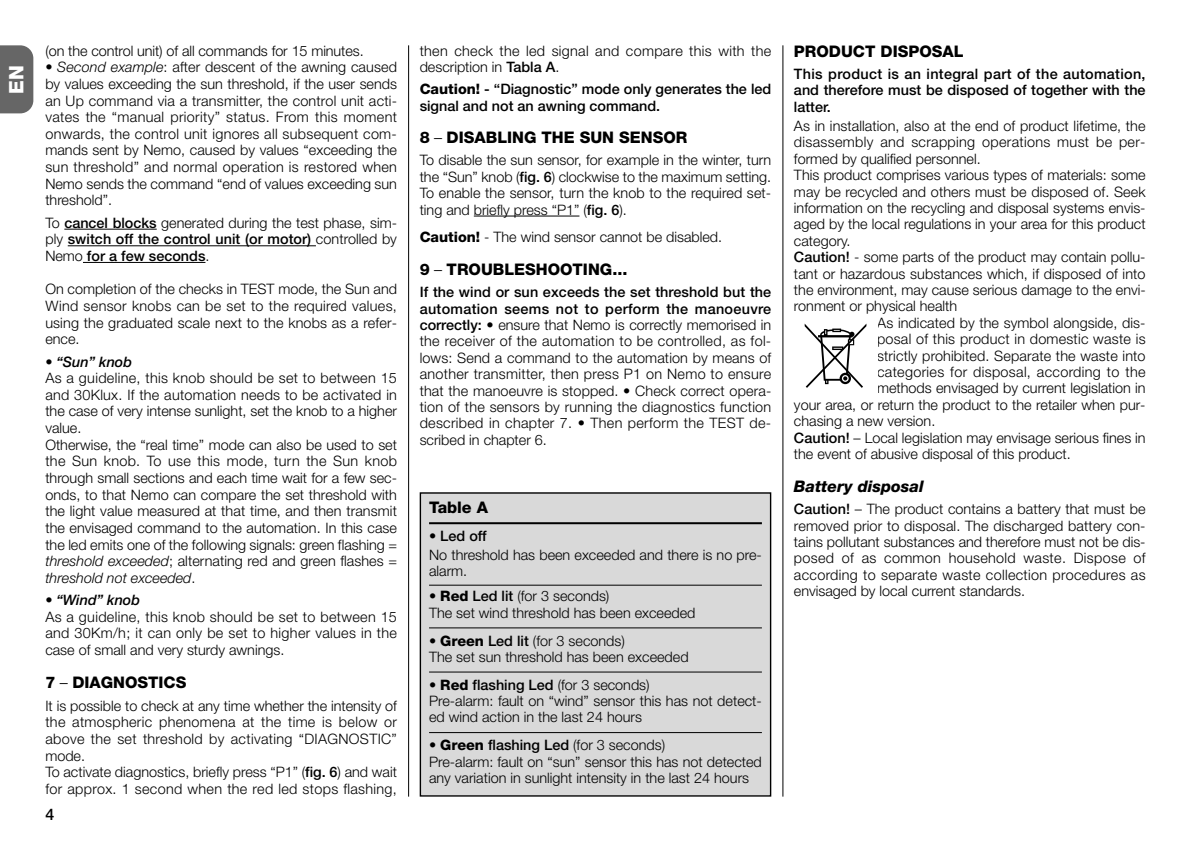
<style>
.page{position:relative;width:1191px;height:842px;background:#fff}
.page>*{position:absolute;margin:0;border:0;box-sizing:border-box;transform-origin:0 0}
.t1{font:800 20px "Helvetica Neue";color:#fff}
.t2{font:800 16px "Helvetica Neue";color:#000}
.t3{font:italic 800 16px "Helvetica Neue";color:#000}
.t4{font:500 16px "Helvetica Neue";color:#000}
.t5{font:300 14.4px/16.6px "Helvetica Neue";color:#000;text-align:justify}
.t6{font:300 14.4px/16.6px "Helvetica Neue";letter-spacing:.02em;color:#000}
.t7{font:500 14.4px/16.4px "Helvetica Neue";color:#000;text-align:justify}
.t8{font:italic 500 14.4px "Helvetica Neue";color:#000}
.s1{font-style:italic}
.s2{font-weight:300}
.s3{font-weight:500}
.s4{font-weight:800}
</style>
<div class="page">
<div style="left:0;top:45px;width:33px;height:68px;background:#666"></div>
<hr style="left:408px;top:45px;width:1px;height:752px;background:#000">
<hr style="left:782px;top:45px;width:1px;height:752px;background:#000">
<hr style="left:64px;top:229px;width:93px;height:1px;background:#000">
<hr style="left:68px;top:245px;width:248px;height:1px;background:#000">
<hr style="left:83px;top:262px;width:122px;height:1px;background:#000">
<hr style="left:474px;top:216px;width:105px;height:1px;background:#000">
<div style="left:421px;top:494px;width:349px;height:301px;background:#d9d9d9"></div>
<div style="left:420px;top:492px;width:351px;height:305px;border:1px solid #000"></div>
<hr style="left:429px;top:522px;width:333px;height:2px;background:#000">
<hr style="left:429px;top:585px;width:333px;height:1px;background:#000">
<hr style="left:429px;top:627px;width:333px;height:1px;background:#000">
<hr style="left:429px;top:671px;width:333px;height:1px;background:#000">
<hr style="left:429px;top:732px;width:333px;height:1px;background:#000">
<svg style="left:804px;top:324px;width:62px;height:64px"></svg>
<h1 class="t1" style="left:9px;top:94px;width:30px;rotate:-90deg">EN</h1>
<p class="t5" style="left:45px;top:44px;width:320px">(on the control unit) of all commands for 15 minutes.</p>
<p class="t5" style="left:45px;top:60px;width:353px">• <span class="s1">Second example</span>: after descent of the awning caused by values exceeding the sun threshold, if the user sends an Up command via a transmitter, the control unit acti&shy;vates the “manual priority” status. From this moment onwards, the control unit ignores all subsequent com&shy;mands sent by Nemo, caused by values “exceeding the sun threshold” and normal operation is restored when Nemo sends the command “end of values exceeding sun threshold”.</p>
<p class="t7" style="left:45px;top:216px;width:353px"><span class="s2">To</span> cancel blocks <span class="s2">generated during the test phase, sim&shy;ply</span> switch off the control unit (or motor) <span class="s2">controlled by Nemo</span> for a few seconds<span class="s2">.</span></p>
<p class="t5" style="left:45px;top:282px;width:353px">On completion of the checks in TEST mode, the Sun and Wind sensor knobs can be set to the required values, using the graduated scale next to the knobs as a refer&shy;ence.</p>
<p class="t8" style="left:45px;top:356px;width:88px">• “Sun” knob</p>
<p class="t5" style="left:45px;top:371px;width:353px;text-align:left">As a guideline, this knob should be set to between 15 and 30Klux. If the automation needs to be activated in the case of very intense sunlight, set the knob to a higher value.<br>Otherwise, the “real time” mode can also be used to set the Sun knob. To use this mode, turn the Sun knob through small sections and each time wait for a few sec&shy;onds, to that Nemo can compare the set threshold with the light value measured at that time, and then transmit the envisaged command to the automation. In this case the led emits one of the following signals: green flashing = <span class="s1">threshold exceeded</span>; alternating red and green flashes = <span class="s1">threshold not exceeded</span>.</p>
<p class="t8" style="left:45px;top:595px;width:96px">• “Wind” knob</p>
<p class="t5" style="left:45px;top:610px;width:353px">As a guideline, this knob should be set to between 15 and 30Km/h; it can only be set to higher values in the case of small and very sturdy awnings.</p>
<p class="t2" style="left:45px;top:677px;width:143px">7 <span class="s2">–</span> DIAGNOSTICS</p>
<p class="t6" style="left:45px;top:699px;width:353px">It is possible to check at any time whether the intensity of the atmospheric phenomena at the time is below or above the set threshold by activating “DIAGNOSTIC” mode.<br>To activate diagnostics, briefly press “P1” (<span class="s3">fig. 6</span>) and wait for approx. 1 second when the red led stops flashing,</p>
<p class="t4" style="left:45px;top:809px;width:10px">4</p>
<p class="t6" style="left:420px;top:44px;width:353px">then check the led signal and compare this with the description in <span class="s3">Tabla A</span>.</p>
<p class="t7" style="left:420px;top:82px;width:353px"><span class="s4">Caution!</span> - “Diagnostic” mode only generates the led signal and not an awning command.</p>
<p class="t2" style="left:420px;top:132px;width:269px">8 <span class="s2">–</span> DISABLING THE SUN SENSOR</p>
<p class="t5" style="left:420px;top:153px;width:353px">To disable the sun sensor, for example in the winter, turn the “Sun” knob (<span class="s3">fig. 6</span>) clockwise to the maximum setting.<br>To enable the sensor, turn the knob to the required set&shy;ting and briefly press “P1” (<span class="s3">fig. 6</span>).</p>
<p class="t5" style="left:420px;top:230px;width:304px"><span class="s4">Caution!</span> - The wind sensor cannot be disabled.</p>
<p class="t2" style="left:420px;top:264px;width:209px">9 <span class="s2">–</span> TROUBLESHOOTING...</p>
<p class="t5" style="left:420px;top:285px;width:353px"><span class="s3">If the wind or sun exceeds the set threshold but the automation seems not to perform the ma noeuvre correctly: •</span> ensure that Nemo is correctly memorised in the receiver of the automation to be controlled, as fol&shy;lows: Send a command to the automation by means of another transmitter, then press P1 on Nemo to ensure that the manoeuvre is stopped. • Check correct opera&shy;tion of the sensors by running the diagnostics function described in chapter 7. • Then perform the TEST de - scribed in chapter 6.</p>
<p class="t2" style="left:429px;top:502px;width:60px">Table A</p>
<p class="t7" style="left:429px;top:529px;width:59px">• Led off</p>
<p class="t5" style="left:429px;top:548px;width:334px">No threshold has been exceeded and there is no pre&shy;alarm.</p>
<p class="t5" style="left:429px;top:589px;width:268px"><span class="s3">•</span> <span class="s4">Red</span> <span class="s3">Led lit</span> (for 3 seconds)<br>The set wind threshold has been exceeded</p>
<p class="t5" style="left:429px;top:633px;width:261px"><span class="s3">•</span> <span class="s4">Green</span> <span class="s3">Led lit</span> (for 3 seconds)<br>The set sun threshold has been exceeded</p>
<p class="t5" style="left:429px;top:678px;width:334px;text-align:left"><span class="s3">•</span> <span class="s4">Red</span> <span class="s3">flashing Led</span> (for 3 seconds)<br>Pre-alarm: fault on “wind” sensor this has not detect&shy;ed wind action in the last 24 hours</p>
<p class="t5" style="left:429px;top:738px;width:334px;text-align:left"><span class="s3">•</span> <span class="s4">Green</span> <span class="s3">flashing Led</span> (for 3 seconds)<br>Pre-alarm: fault on “sun” sensor this has not detected any variation in sunlight intensity in the last 24 hours</p>
<p class="t2" style="left:794px;top:45px;width:171px">PRODUCT DISPOSAL</p>
<p class="t7" style="left:794px;top:67px;width:353px">This product is an integral part of the automation, and therefore must be disposed of together with the latter.</p>
<p class="t5" style="left:794px;top:119px;width:353px">As in installation, also at the end of product lifetime, the</p>
<p class="t6" style="left:794px;top:135px;width:353px">disassembly and scrapping operations must be per-</p>
<p class="t5" style="left:794px;top:152px;width:188px">formed by qualified personnel.</p>
<p class="t5" style="left:794px;top:168px;width:353px">This product comprises various types of materials: some</p>
<p class="t5" style="left:794px;top:184px;width:353px">may be recycled and others must be disposed of. Seek</p>
<p class="t5" style="left:794px;top:201px;width:353px">information on the recycling and disposal systems envis-</p>
<p class="t5" style="left:794px;top:217px;width:353px">aged by the local regulations in your area for this product</p>
<p class="t5" style="left:794px;top:234px;width:58px">category.</p>
<p class="t5" style="left:794px;top:250px;width:353px"><span class="s3">Caution!</span> - some parts of the product may contain pollu-</p>
<p class="t5" style="left:794px;top:266px;width:353px">tant or hazardous substances which, if disposed of into</p>
<p class="t5" style="left:794px;top:283px;width:353px">the environment, may cause serious damage to the envi-</p>
<p class="t5" style="left:794px;top:299px;width:165px">ronment or physical health</p>
<p class="t5" style="left:877px;top:316px;width:270px">As indicated by the symbol alongside, dis-</p>
<p class="t5" style="left:877px;top:332px;width:270px">posal of this product in domestic wa ste is</p>
<p class="t5" style="left:877px;top:348px;width:270px">strictly prohibited. Separate the wa ste into</p>
<p class="t6" style="left:877px;top:365px;width:270px">categories for disposal, according to the</p>
<p class="t5" style="left:877px;top:381px;width:270px">methods envisaged by current legislation in</p>
<p class="t5" style="left:794px;top:398px;width:353px">your area, or return the product to the retailer when pur-</p>
<p class="t5" style="left:794px;top:414px;width:143px">chasing a new version.</p>
<p class="t5" style="left:794px;top:430px;width:353px"><span class="s3">Caution!</span> – Local legislation may envisage serious fines in</p>
<p class="t5" style="left:794px;top:447px;width:278px">the event of abusive disposal of this product.</p>
<p class="t3" style="left:794px;top:480px;width:131px">Battery disposal</p>
<p class="t5" style="left:794px;top:502px;width:353px"><span class="s3">Caution!</span> – The product contains a battery that must be removed prior to disposal. The discharged battery con&shy;tains pollutant substances and therefore must not be dis&shy;posed of as common household waste. Dispose of according to separate waste collection procedures as envisaged by local current standards.</p>
</div>
